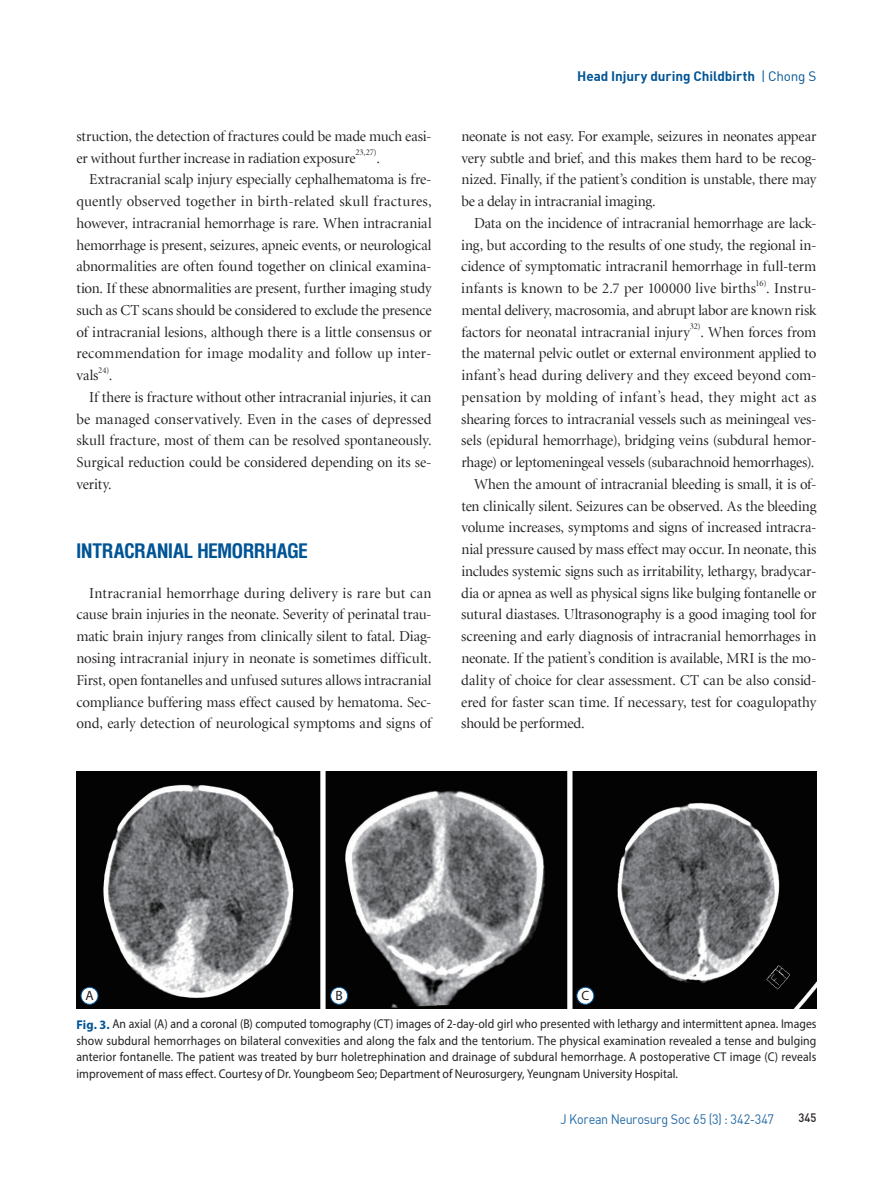
<style>
.page{position:relative;width:893px;height:1191px;background:#fff}
.page>*{position:absolute;margin:0;border:0;box-sizing:border-box;transform-origin:0 0}
.t1{font:700 condensed 19.5px "Helvetica";letter-spacing:-.03em;color:#005495}
.t2{font:15px/21.8px "Minion LT Display";letter-spacing:-.005em;color:#231f20;text-align:justify}
.t3{font:15px "Minion LT Display";letter-spacing:.015em;color:#231f20}
.t4{font:15px "Minion LT Display";letter-spacing:.02em;color:#231f20}
.t5{font:700 13.5px "DIN";letter-spacing:-.005em;color:#005495}
.t6{font:13.5px "DIN";letter-spacing:-.02em;color:#2369a5;scale:.93 1}
.t7{font:13.5px "Myriad Pro";color:#231f20}
.t8{font:12.75px/16.5px "Myriad Pro";color:#231f20;text-align:justify;scale:.92 1}
.t9{font:12px "Dinmed";color:#231f20;scale:.93 1}
.t10{font:8.7px "Minion LT Display";letter-spacing:-.01em;color:#231f20}
.s1{font-weight:400}
.s2{font-weight:700;color:#005495}
</style>
<div class="page">
<img style="left:77px;top:771px;width:243px;height:237px">
<div style="left:81px;top:987px;width:17px;height:17px;background:#fff;border-radius:50%"></div>
<div style="left:81px;top:987px;width:17px;height:17px;border:1px solid #005495;border-radius:50%"></div>
<img style="left:326px;top:771px;width:241px;height:237px">
<img style="left:572px;top:771px;width:244px;height:237px">
<div style="left:331px;top:987px;width:17px;height:17px;background:#fff;border-radius:50%"></div>
<div style="left:330px;top:987px;width:18px;height:17px;border:1px solid #005495;border-radius:50%"></div>
<div style="left:577px;top:987px;width:17px;height:17px;background:#fff;border-radius:50%"></div>
<div style="left:577px;top:987px;width:17px;height:17px;border:1px solid #005495;border-radius:50%"></div>
<p class="t2" style="left:76px;top:126px;width:357px">struction, the detection of fractures could be made much easi&shy;er without further increase in radiation exposure</p>
<p class="t10" style="left:355px;top:148px;width:23px">23,27)</p>
<p class="t2" style="left:376px;top:147px;width:5px">.</p>
<p class="t2" style="left:89px;top:169px;width:344px">Extracranial scalp injury especially cephalhematoma is fre-</p>
<p class="t3" style="left:76px;top:194px;width:357px">quently observed together in birth-related skull fractures,</p>
<p class="t2" style="left:77px;top:213px;width:357px">however, intracranial hemorrhage is rare. When intracranial</p>
<p class="t2" style="left:77px;top:234px;width:357px">hemorrhage is present, seizures, apneic events, or neurological</p>
<p class="t2" style="left:76px;top:256px;width:357px">abnormalities are often found together on clinical examina-</p>
<p class="t2" style="left:77px;top:278px;width:357px">tion. If these abnormalities are present, further imaging study</p>
<p class="t2" style="left:76px;top:300px;width:357px">such as CT scans should be considered to exclude the presence</p>
<p class="t2" style="left:76px;top:321px;width:357px">of intracranial lesions, although there is a little consensus or</p>
<p class="t2" style="left:77px;top:343px;width:357px">recommendation for image modality and follow up inter-</p>
<p class="t2" style="left:77px;top:365px;width:23px">vals</p>
<p class="t10" style="left:98px;top:366px;width:12px">24)</p>
<p class="t2" style="left:109px;top:365px;width:5px">.</p>
<p class="t2" style="left:89px;top:387px;width:344px">If there is fracture without other intracranial injuries, it can</p>
<p class="t3" style="left:77px;top:411px;width:357px">be managed conservatively. Even in the cases of depressed</p>
<p class="t2" style="left:76px;top:430px;width:357px">skull fracture, most of them can be resolved spontaneously.</p>
<p class="t2" style="left:76px;top:452px;width:357px">Surgical reduction could be considered depending on its se-</p>
<p class="t2" style="left:77px;top:474px;width:37px">verity.</p>
<h1 class="t1" style="left:76px;top:538px;width:233px">INTRACRANIAL HEMORRHAGE</h1>
<p class="t2" style="left:76px;top:582px;width:357px;text-indent:13px">Intracranial hemorrhage during delivery is rare but can cause brain injuries in the neonate. Severity of perinatal trau&shy;matic brain injury ranges from clinically silent to fatal. Diag&shy;nosing intracranial injury in neonate is sometimes difficult.<br>First, open fontanelles and unfused sutures allows intracranial compliance buffering mass effect caused by hematoma. Sec&shy;ond, early detection of neurological symptoms and signs of</p>
<p class="t5" style="left:577px;top:68px;width:241px">Head Injury during Childbirth <span class="s1">| Chong S</span></p>
<p class="t2" style="left:461px;top:126px;width:357px">neonate is not easy. For example, seizures in neonates appear very subtle and brief, and this makes them hard to be recog&shy;nized. Finally, if the patient’s condition is unstable, there may be a delay in intracranial imaging.</p>
<p class="t2" style="left:461px;top:213px;width:357px;text-indent:13px">Data on the incidence of intracranial hemorrhage are lack&shy;ing, but according to the results of one study, the regional in&shy;cidence of symptomatic intracranil hemorrhage in full-term infants is known to be 2.7 per 100000 live births</p>
<p class="t10" style="left:755px;top:279px;width:12px">16)</p>
<p class="t2" style="left:461px;top:278px;width:357px;text-indent:305px">. Instru&shy;mental delivery, macrosomia, and abrupt labor are known risk factors for neonatal intracranial injury</p>
<p class="t10" style="left:690px;top:322px;width:12px">32)</p>
<p class="t2" style="left:700px;top:321px;width:118px">. When forces from</p>
<p class="t2" style="left:461px;top:343px;width:357px">the maternal pelvic outlet or external environment applied to</p>
<p class="t2" style="left:461px;top:365px;width:357px">infant’s head during delivery and they exceed beyond com-</p>
<p class="t4" style="left:461px;top:390px;width:357px">pensation by molding of infant’s head, they might act as</p>
<p class="t2" style="left:461px;top:408px;width:357px">shearing forces to intracranial vessels such as meiningeal ves-</p>
<p class="t2" style="left:461px;top:430px;width:357px">sels (epidural hemorrhage), bridging veins (subdural hemor-</p>
<p class="t2" style="left:461px;top:452px;width:355px">rhage) or leptomeningeal vessels (subarachnoid hemorrhages).</p>
<p class="t2" style="left:474px;top:474px;width:344px">When the amount of intracranial bleeding is small, it is of-</p>
<p class="t2" style="left:461px;top:495px;width:357px">ten clinically silent. Seizures can be observed. As the bleeding</p>
<p class="t2" style="left:461px;top:517px;width:357px">volume increases, symptoms and signs of increased intracra-</p>
<p class="t2" style="left:461px;top:539px;width:357px">nial pressure caused by mass effect may occur. In neonate, this</p>
<p class="t2" style="left:461px;top:561px;width:357px">includes systemic signs such as irritability, lethargy, bradycar-</p>
<p class="t2" style="left:461px;top:582px;width:357px">dia or apnea as well as physical signs like bulging fontanelle or</p>
<p class="t2" style="left:461px;top:604px;width:357px">sutural diastases. Ultrasonography is a good imaging tool for</p>
<p class="t2" style="left:461px;top:626px;width:357px">screening and early diagnosis of intracranial hemorrhages in</p>
<p class="t2" style="left:461px;top:648px;width:357px">neonate. If the patient’s condition is available, MRI is the mo-</p>
<p class="t2" style="left:461px;top:669px;width:357px">dality of choice for clear assessment. CT can be also consid-</p>
<p class="t2" style="left:461px;top:691px;width:357px">ered for faster scan time. If necessary, test for coagulopathy</p>
<p class="t2" style="left:461px;top:713px;width:125px">should be performed.</p>
<p class="t7" style="left:85px;top:987px;width:10px">A</p>
<p class="t7" style="left:335px;top:987px;width:9px">B</p>
<p class="t7" style="left:581px;top:987px;width:9px">C</p>
<p class="t8" style="left:77px;top:1015px;width:806px"><span class="s2">Fig. 3.</span> An axial (A) and a coronal (B) computed tomography (CT) images of 2-day-old girl who presented with lethargy and intermittent apnea. Images show subdural hemorrhages on bilateral convexities and along the falx and the tentorium. The physical examination revealed a tense and bulging anterior fontanelle. The patient was treated by burr holetrephination and drainage of subdural hemorrhage. A postoperative CT image (C) reveals improvement of mass effect. Courtesy of Dr. Youngbeom Seo; Department of Neurosurgery, Yeungnam University Hospital.</p>
<p class="t6" style="left:560px;top:1110px;width:231px">J Korean Neurosurg Soc 65 (3) : 342-347</p>
<p class="t9" style="left:798px;top:1109px;width:21px">345</p>
</div>
